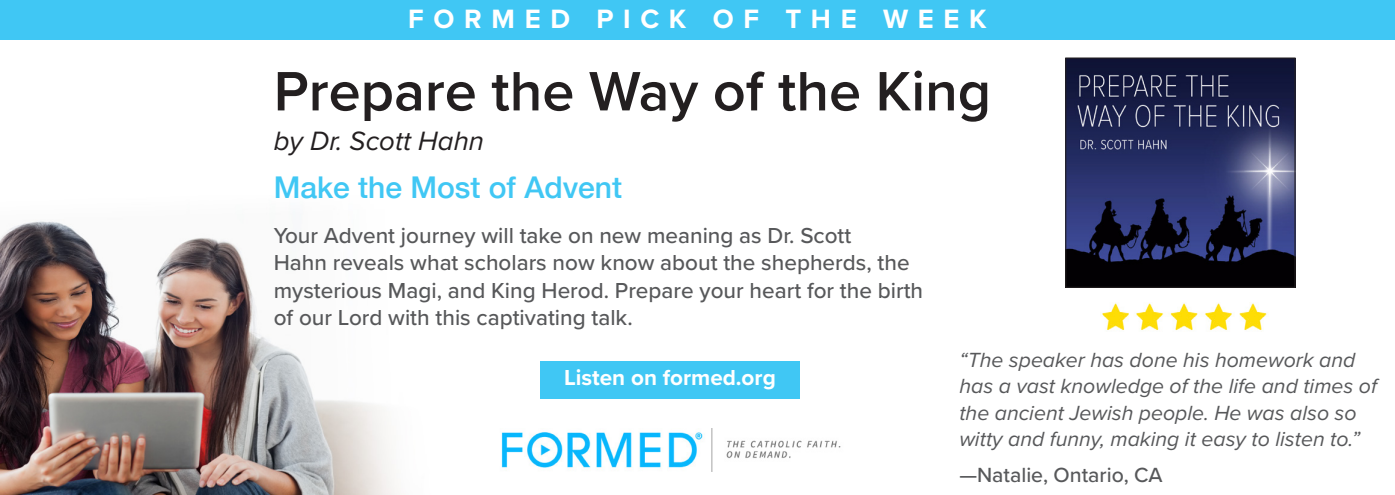
<style>
.page{position:relative;width:1395px;height:495px;background:#fff}
.page>*{position:absolute;margin:0;border:0;box-sizing:border-box;transform-origin:0 0}
.t1{font:600 57.5px "Proxima Nova";color:#231f20}
.t2{font:500 30px "Helvetica Neue";color:#40c7f4}
.t3{font:700 27.5px "Proxima Nova";letter-spacing:.35em;color:#fff}
.t4{font:italic 27.5px "Proxima Nova";color:#231f20}
.t5{font:500 22.5px/27.5px "Proxima Nova";color:#57585a}
.t6{font:700 22.5px "Proxima Nova";color:#fff}
.t7{font:italic 21.25px/26.2px "Proxima Nova";color:#57585a}
.t8{font:500 21.25px "Proxima Nova";color:#57585a}
</style>
<div class="page">
<img style="left:0;top:221px;width:397px;height:274px">
<img style="left:501px;top:428px;width:340px;height:44px">
<div style="left:0;top:0;width:1395px;height:39px;background:#40c7f4"></div>
<img style="left:1067px;top:60px;width:227px;height:226px">
<div style="left:1065px;top:58px;width:231px;height:230px;border:1px solid #231f20"></div>
<img style="left:1102px;top:303px;width:165px;height:29px">
<div style="left:540px;top:362px;width:260px;height:37px;background:#40c7f4"></div>
<p class="t3" style="left:408px;top:-2px;width:580px">FORMED PICK OF THE WEEK</p>
<p class="t1" style="left:274px;top:48px;width:719px">Prepare the Way of the King</p>
<p class="t4" style="left:274px;top:121px;width:212px">by Dr. Scott Hahn</p>
<p class="t2" style="left:274px;top:163px;width:350px">Make the Most of Advent</p>
<p class="t5" style="left:274px;top:221px;width:651px">Your Advent journey will take on new meaning as Dr. Scott<br>Hahn reveals what scholars now know about the shepherds, the mysterious Magi, and King Herod. Prepare your heart for the birth of our Lord with this captivating talk.</p>
<p class="t6" style="left:564px;top:361px;width:213px">Listen on formed.org</p>
<p class="t7" style="left:959px;top:346px;width:419px">“The speaker has done his homework and has a vast knowledge of the life and times of the ancient Jewish people. He was also so witty and funny, making it easy to listen to.”</p>
<p class="t8" style="left:959px;top:459px;width:205px">—Natalie, Ontario, CA</p>
</div>
